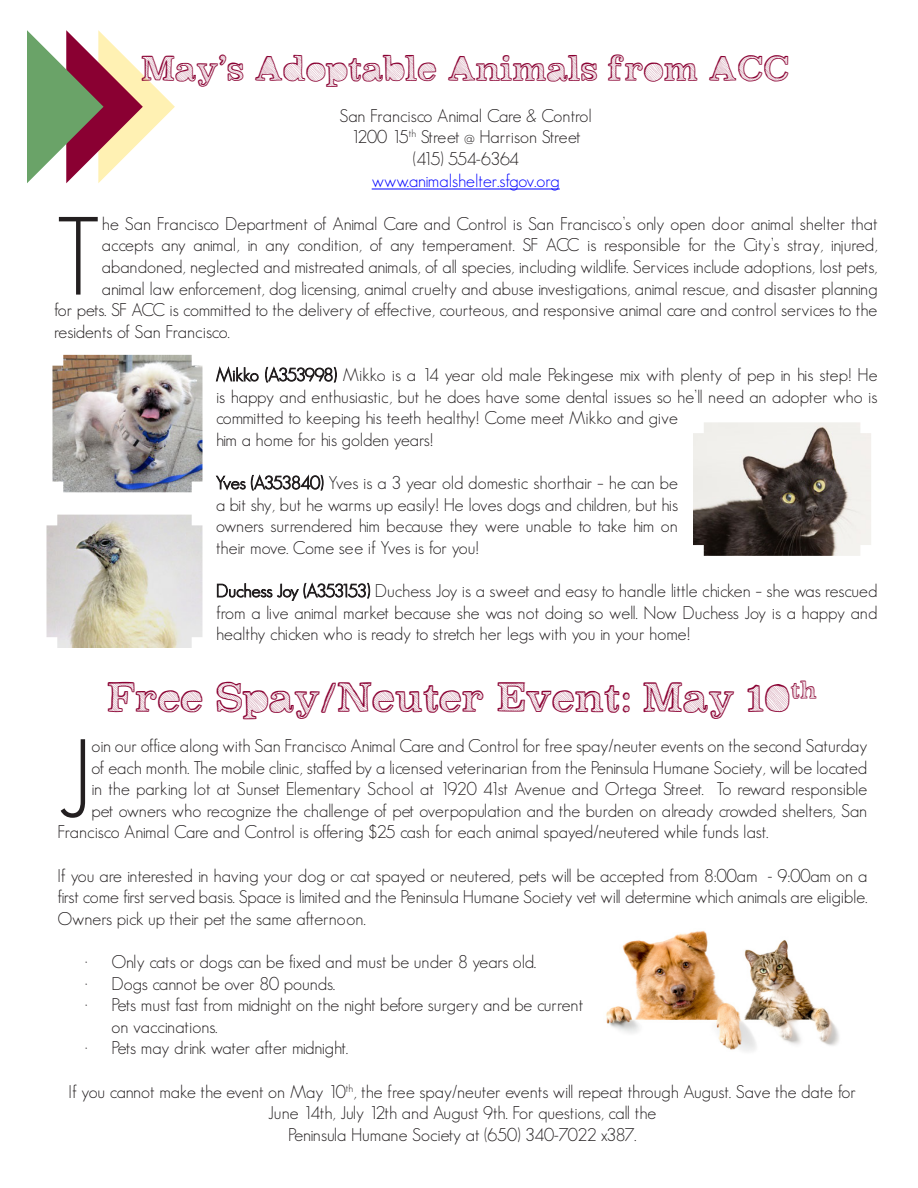
<style>
.page{position:relative;width:918px;height:1188px;background:#fff}
.page>*{position:absolute;margin:0;border:0;box-sizing:border-box;transform-origin:0 0}
.t1{font:300 108.75px "Geosans";color:#231f20}
.t2{font:39px "Reckoning";color:#8a0032}
.List_Paragraph{font:33px "Reckoning";color:#8a0032}
.List_Paragraph-2{font:300 18px/21.6px "Geosans";color:#231f20;text-align:justify}
.t3{font:300 18px "Geosans";color:#00f}
.List_Paragraph-3{font:300 18px "Geosans";letter-spacing:-.05em;color:#231f20}
</style>
<div class="page">
<img style="left:46px;top:515px;width:156px;height:133px">
<img style="left:693px;top:422px;width:178px;height:134px">
<img style="left:52px;top:355px;width:150px;height:137px">
<img style="left:606px;top:930px;width:233px;height:121px">
<svg style="left:27px;top:30px;width:148px;height:153px"></svg>
<hr style="left:372px;top:189px;width:188px;height:1px;background:#00f">
<svg style="left:215px;top:366px;width:44px;height:17px"></svg>
<svg style="left:265px;top:366px;width:72px;height:17px"></svg>
<svg style="left:215px;top:474px;width:109px;height:17px"></svg>
<svg style="left:217px;top:582px;width:153px;height:19px"></svg>
<p class="List_Paragraph" style="left:141px;top:54px;width:650px">May’s Adoptable Animals from ACC</p>
<p class="List_Paragraph-2" style="left:339px;top:105px;width:254px">San Francisco Animal Care &amp; Control</p>
<p class="List_Paragraph-2" style="left:351px;top:126px;width:232px">1200 15<sup>th</sup> Street @ Harrison Street</p>
<p class="List_Paragraph-3" style="left:413px;top:149px;width:107px">(415) 554-6364</p>
<p class="t3" style="left:372px;top:170px;width:190px">www.animalshelter.sfgov.org</p>
<p class="t1" style="left:54px;top:196px;width:49px">T</p>
<p class="List_Paragraph-2" style="left:102px;top:213px;width:777px">he San Francisco Department of Animal Care and Control is San Francisco’s only open door animal shelter that</p>
<p class="List_Paragraph-2" style="left:102px;top:234px;width:777px">accepts any animal, in any condition, of any temperament. SF ACC is responsible for the City’s stray, injured,</p>
<p class="List_Paragraph-2" style="left:102px;top:256px;width:777px">abandoned, neglected and mistreated animals, of all species, including wildlife. Services include adoptions, lost pets,</p>
<p class="List_Paragraph-2" style="left:102px;top:278px;width:777px">animal law enforcement, dog licensing, animal cruelty and abuse investigations, animal rescue, and disaster planning</p>
<p class="List_Paragraph-2" style="left:54px;top:299px;width:825px">for pets. SF ACC is committed to the delivery of effective, courteous, and responsive animal care and control services to the</p>
<p class="List_Paragraph-2" style="left:54px;top:321px;width:177px">residents of San Francisco.</p>
<p class="List_Paragraph-2" style="left:216px;top:364px;width:663px;text-align:left">Mikko (A353998) Mikko is a 14 year old male Pekingese mix with plenty of pep in his step! He is happy and enthusiastic, but he does have some dental issues so he’ll need an adopter who is committed to keeping his teeth healthy! Come meet Mikko and give<br>him a home for his golden years!</p>
<p class="List_Paragraph-2" style="left:216px;top:472px;width:464px">Yves (A353840) Yves is a 3 year old domestic shorthair – he can be a bit shy, but he warms up easily! He loves dogs and children, but his owners surrendered him because they were unable to take him on their move. Come see if Yves is for you!</p>
<p class="List_Paragraph-2" style="left:216px;top:580px;width:663px">Duchess Joy (A353153) Duchess Joy is a sweet and easy to handle little chicken – she was rescued from a live animal market because she was not doing so well. Now Duchess Joy is a happy and healthy chicken who is ready to stretch her legs with you in your home!</p>
<p class="t2" style="left:107px;top:679px;width:712px">Free Spay/Neuter Event: May 10<sup>th</sup></p>
<p class="t1" style="left:57px;top:719px;width:36px">J</p>
<p class="List_Paragraph-2" style="left:92px;top:735px;width:777px">oin our office along with San Francisco Animal Care and Control for free spay/neuter events on the second Saturday</p>
<p class="List_Paragraph-2" style="left:92px;top:757px;width:777px">of each month. The mobile clinic, staffed by a licensed veterinarian from the Peninsula Humane Society, will be located</p>
<p class="List_Paragraph-2" style="left:92px;top:778px;width:777px">in the parking lot at Sunset Elementary School at 1920 41st Avenue and Ortega Street. To reward responsible</p>
<p class="List_Paragraph-2" style="left:92px;top:800px;width:777px">pet owners who recognize the challenge of pet overpopulation and the burden on already crowded shelters, San</p>
<p class="List_Paragraph-2" style="left:57px;top:821px;width:713px">Francisco Animal Care and Control is offering $25 cash for each animal spayed/neutered while funds last.</p>
<p class="List_Paragraph-2" style="left:57px;top:865px;width:812px">If you are interested in having your dog or cat spayed or neutered, pets will be accepted from 8:00am - 9:00am on a first come first served basis. Space is limited and the Peninsula Humane Society vet will determine which animals are eligible.<br>Owners pick up their pet the same afternoon.</p>
<p class="List_Paragraph-2" style="left:84px;top:951px;width:453px">· Only cats or dogs can be fixed and must be under 8 years old.</p>
<p class="List_Paragraph-2" style="left:84px;top:973px;width:252px">· Dogs cannot be over 80 pounds.</p>
<p class="List_Paragraph-2" style="left:111px;top:994px;width:473px;text-indent:-27px">· Pets must fast from midnight on the night before surgery and be current on vaccinations.</p>
<p class="List_Paragraph-2" style="left:84px;top:1037px;width:265px">· Pets may drink water after midnight.</p>
<p class="List_Paragraph-2" style="left:69px;top:1081px;width:789px;text-align:center">If you cannot make the event on May 10<sup>th</sup>, the free spay/neuter events will repeat through August. Save the date for<br>June 14th, July 12th and August 9th. For questions, call the</p>
<p class="List_Paragraph-2" style="left:288px;top:1124px;width:350px">Peninsula Humane Society at (650) 340-7022 x387.</p>
</div>
